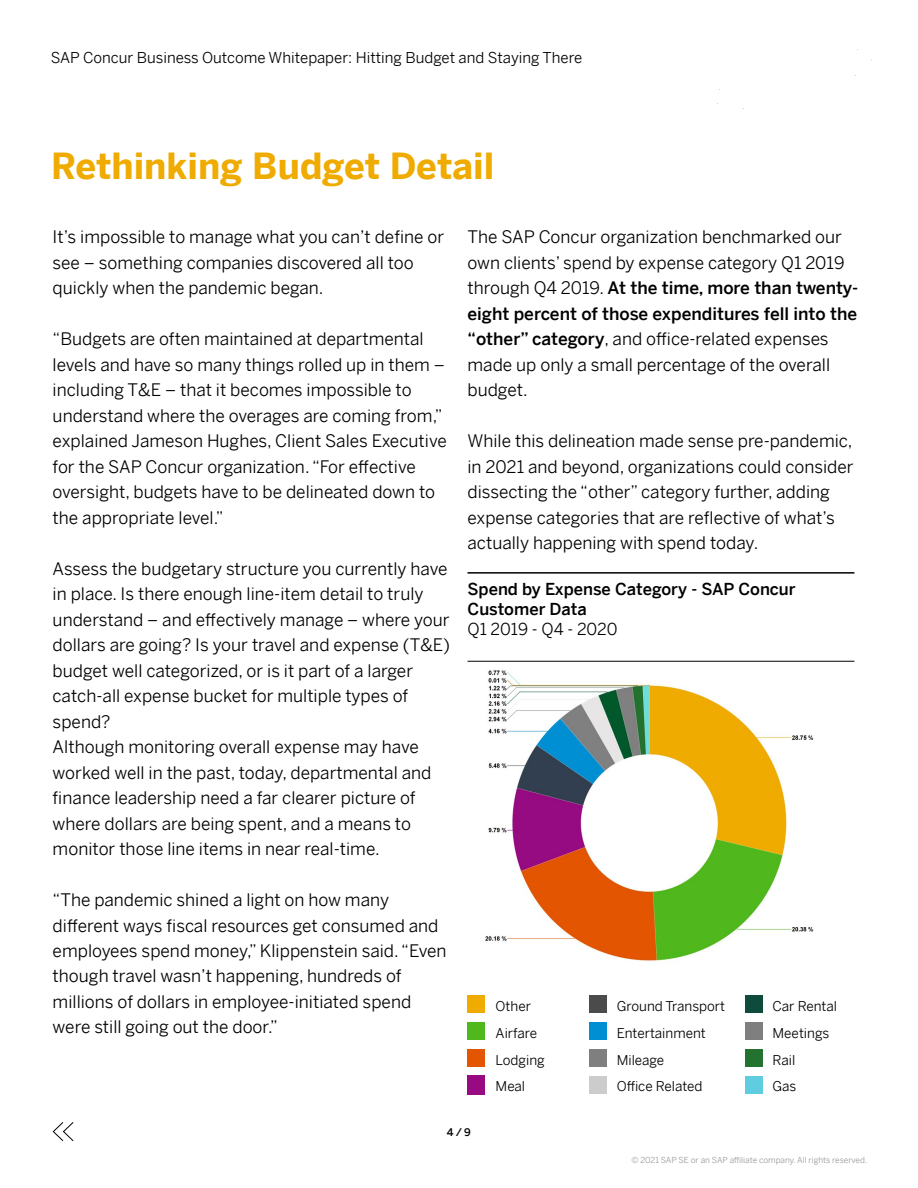
<style>
.page{position:relative;width:918px;height:1188px;background:#fff}
.page>*{position:absolute;margin:0;border:0;box-sizing:border-box;transform-origin:0 0}
.t1{font:700 36px "Benton Sans";color:#f0ab00}
.t2{font:17.25px/25.5px "Benton Sans";color:#000}
.t3{font:500 16.5px/20.2px "Benton Sans";color:#000}
.t4{font:16.5px "Benton Sans";letter-spacing:-.005em;color:#000}
.t5{font:15px "Benton Sans";color:#000}
.t6{font:13.5px/27px "Benton Sans";color:#000}
.t7{font:500 10.5px "Benton Sans";color:#000}
.t8{font:8.25px "Benton Sans";color:#999}
.s1{font-weight:500}
</style>
<div class="page">
<svg style="left:52px;top:1122px;width:22px;height:19px"></svg>
<img style="left:485px;top:670px;width:329px;height:291px">
<hr style="left:468px;top:572px;width:386px;height:2px;background:#000">
<hr style="left:468px;top:661px;width:386px;height:1px;background:#000">
<div style="left:468px;top:995px;width:17px;height:18px;background:#f0ab00"></div>
<div style="left:468px;top:1075px;width:17px;height:19px;background:#970a82"></div>
<div style="left:468px;top:1022px;width:17px;height:18px;background:#4fb81c"></div>
<div style="left:468px;top:1049px;width:17px;height:18px;background:#e35500"></div>
<div style="left:589px;top:995px;width:18px;height:18px;background:#4b4b4b"></div>
<div style="left:589px;top:1049px;width:18px;height:18px;background:#7f7f7f"></div>
<div style="left:589px;top:1022px;width:18px;height:18px;background:#008fd3"></div>
<div style="left:589px;top:1076px;width:18px;height:18px;background:#ccc"></div>
<div style="left:745px;top:995px;width:18px;height:18px;background:#0f4b3c"></div>
<div style="left:745px;top:1049px;width:18px;height:18px;background:#247230"></div>
<div style="left:745px;top:1022px;width:18px;height:18px;background:#7f7f7f"></div>
<div style="left:745px;top:1076px;width:18px;height:18px;background:#5fccdf"></div>
<p class="t5" style="left:51px;top:45px;width:533px">SAP Concur Business Outcome Whitepaper: Hitting Budget and Staying There</p>
<h1 class="t1" style="left:51px;top:135px;width:445px">Rethinking Budget Detail</h1>
<p class="t2" style="left:53px;top:222px;width:393px">It’s impossible to manage what you can’t define or see – something companies discovered all too quickly when the pandemic began.</p>
<p class="t2" style="left:53px;top:324px;width:396px">“Budgets are often maintained at departmental levels and have so many things rolled up in them – including T&amp;E – that it becomes impossible to understand where the overages are coming from,” explained Jameson Hughes, Client Sales Executive for the SAP Concur organization. “For effective oversight, budgets have to be delineated down to the appropriate level.”</p>
<p class="t2" style="left:53px;top:553px;width:399px">Assess the budgetary structure you currently have in place. Is there enough line-item detail to truly understand – and effectively manage – where your dollars are going? Is your travel and expense (T&amp;E) budget well categorized, or is it part of a larger catch-all expense bucket for multiple types of spend?<br>Although monitoring overall expense may have worked well in the past, today, departmental and finance leadership need a far clearer picture of where dollars are being spent, and a means to monitor those line items in near real-time.</p>
<p class="t2" style="left:53px;top:885px;width:395px">“The pandemic shined a light on how many different ways fiscal resources get consumed and employees spend money,” Klippenstein said. “Even though travel wasn’t happening, hundreds of millions of dollars in employee-initiated spend were still going out the door.”</p>
<p class="t2" style="left:468px;top:222px;width:392px">The SAP Concur organization benchmarked our own clients’ spend by expense category Q1 2019 through Q4 2019. <span class="s1">At the time, more than twenty&shy;eight percent of those expenditures fell into the “other” category</span>, and office-related expenses made up only a small percentage of the overall budget.</p>
<p class="t2" style="left:468px;top:426px;width:388px">While this delineation made sense pre-pandemic, in 2021 and beyond, organizations could consider dissecting the “other” category further, adding expense categories that are reflective of what’s actually happening with spend today.</p>
<p class="t3" style="left:468px;top:577px;width:330px">Spend by Expense Category - SAP Concur<br>Customer Data</p>
<p class="t4" style="left:468px;top:615px;width:151px">Q1 2019 - Q4 - 2020</p>
<p class="t6" style="left:496px;top:991px;width:37px">Other</p>
<p class="t6" style="left:617px;top:991px;width:110px">Ground Transport</p>
<p class="t6" style="left:773px;top:991px;width:66px">Car Rental</p>
<p class="t6" style="left:496px;top:1018px;width:51px">Airfare<br>Lodging</p>
<p class="t6" style="left:617px;top:1018px;width:91px">Entertainment</p>
<p class="t6" style="left:617px;top:1045px;width:49px">Mileage</p>
<p class="t6" style="left:773px;top:1018px;width:58px">Meetings</p>
<p class="t6" style="left:773px;top:1045px;width:24px">Rail</p>
<p class="t6" style="left:496px;top:1070px;width:31px">Meal</p>
<p class="t6" style="left:617px;top:1071px;width:87px">Office Related</p>
<p class="t6" style="left:773px;top:1071px;width:25px">Gas</p>
<p class="t7" style="left:447px;top:1123px;width:26px">4 / 9</p>
<p class="t8" style="left:631px;top:1153px;width:237px">© 2021 SAP SE or an SAP affiliate company. All rights reserved.</p>
</div>
